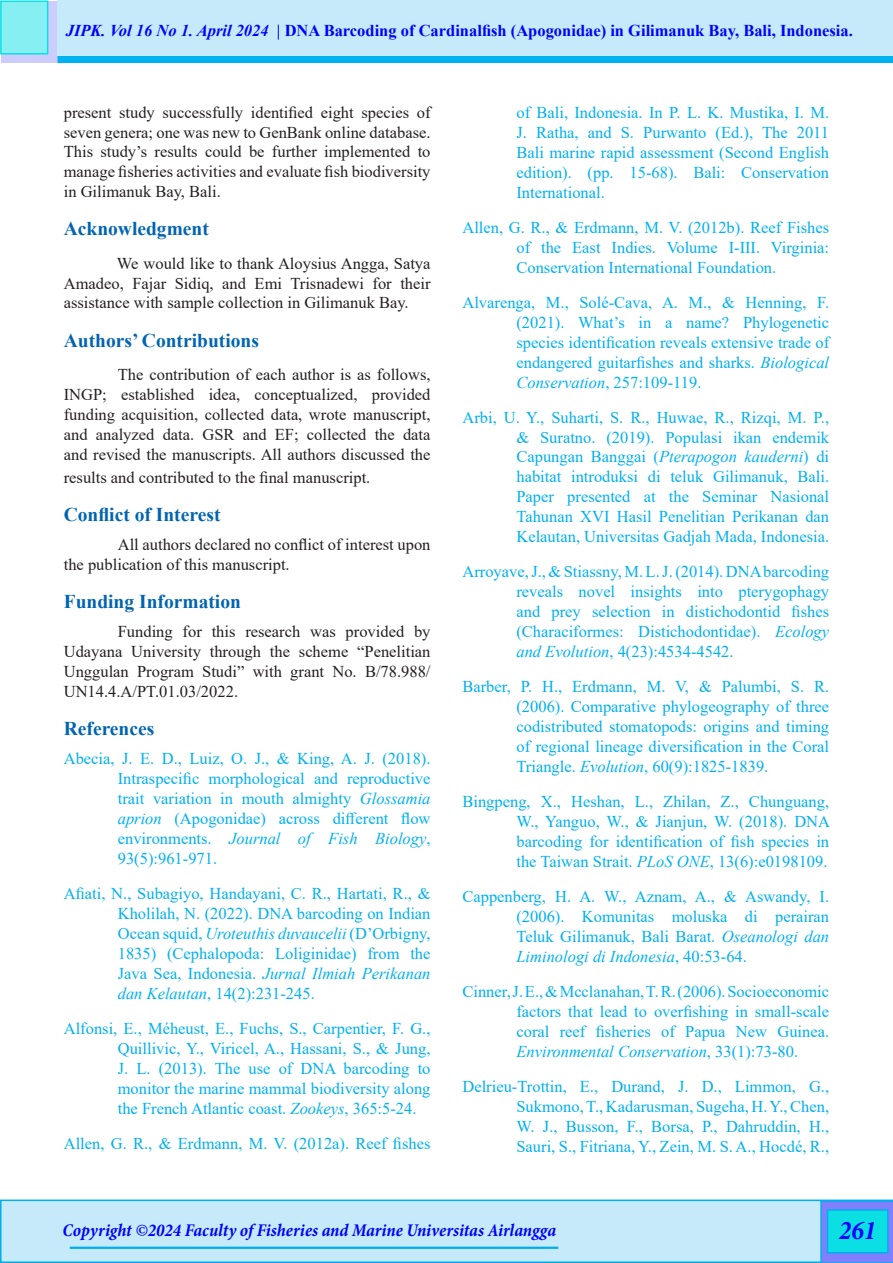
<style>
.page{position:relative;width:893px;height:1263px;background:#fff}
.page>*{position:absolute;margin:0;border:0;box-sizing:border-box;transform-origin:0 0}
.t1{font:italic 700 condensed 27px "Minion Pro";color:#00f}
.t2{font:700 19.5px "Times New Roman";color:#0164b2}
.t3{font:italic 700 condensed 18px "Minion Pro";letter-spacing:-.005em;color:#00f}
.t4{font:16.5px/20px "Times New Roman";color:#00b0f0;text-align:justify}
.t5{font:16.5px/19.8px "Times New Roman";color:#231f20;text-align:justify}
.t6{font:700 16.5px "Times New Roman";color:#00f}
.s1{font-style:italic}
</style>
<div class="page">
<div style="left:1px;top:1px;width:57px;height:62px;background:#ccf"></div>
<div style="left:1px;top:1px;width:47px;height:53px;background:#86eff1"></div>
<div style="left:0;top:0;width:48px;height:55px;border:2px solid #0cdfe4"></div>
<div style="left:1px;top:1200px;width:891px;height:62px;background:#c6eafa"></div>
<div style="left:0;top:1199px;width:893px;height:64px;border:2px solid #00aeef"></div>
<svg style="left:820px;top:1200px;width:73px;height:63px;background:#6a88fc"></svg>
<div style="left:827px;top:1210px;width:61px;height:43px;background:#0cdfe4"></div>
<div style="left:827px;top:1209px;width:62px;height:44px;border:2px solid #00aeef"></div>
<hr style="left:70px;top:1246px;width:488px;height:3px;background:#00aeef">
<div style="left:58px;top:56px;width:835px;height:7px;background:#00b0f0"></div>
<div style="left:58px;top:0;width:835px;height:56px;background:#c6eafa"></div>
<p class="t6" style="left:66px;top:19px;width:789px"><span class="s1">JIPK. Vol 16 No 1. April 2024</span> | DNA Barcoding of Cardinalfish (Apogonidae) in Gilimanuk Bay, Bali, Indonesia.</p>
<p class="t5" style="left:64px;top:102px;width:368px">present study successfully identified eight species of seven genera; one was new to GenBank online database.<br>This study’s results could be further implemented to manage fisheries activities and evaluate fish biodiversity in Gilimanuk Bay, Bali.</p>
<p class="t2" style="left:64px;top:215px;width:147px">Acknowledgment</p>
<p class="t5" style="left:64px;top:253px;width:368px;text-indent:53px">We would like to thank Aloysius Angga, Satya Amadeo, Fajar Sidiq, and Emi Trisnadewi for their assistance with sample collection in Gilimanuk Bay.</p>
<p class="t2" style="left:64px;top:326px;width:197px">Authors’ Contributions</p>
<p class="t5" style="left:64px;top:364px;width:368px;text-indent:54px">The contribution of each author is as follows, INGP; established idea, conceptualized, provided funding acquisition, collected data, wrote manuscript, and analyzed data. GSR and EF; collected the data and revised the manuscripts. All authors discussed the</p>
<p class="t5" style="left:64px;top:467px;width:308px">results and contributed to the final manuscript.</p>
<p class="t2" style="left:64px;top:501px;width:158px">Conflict of Interest</p>
<p class="t5" style="left:64px;top:534px;width:368px;text-indent:54px">All authors declared no conflict of interest upon the publication of this manuscript.</p>
<p class="t2" style="left:64px;top:588px;width:179px">Funding Information</p>
<p class="t5" style="left:64px;top:621px;width:368px;text-indent:54px">Funding for this research was provided by Udayana University through the scheme “Penelitian Unggulan Program Studi” with grant No. B/78.988/ UN14.4.A/PT.01.03/2022.</p>
<p class="t2" style="left:64px;top:714px;width:92px">References</p>
<p class="t4" style="left:118px;top:748px;width:314px;text-indent:-54px">Abecia, J. E. D., Luiz, O. J., &amp; King, A. J. (2018).<br>Intraspecific morphological and reproductive trait variation in mouth almighty <span class="s1">Glossamia aprion</span> (Apogonidae) across different flow environments. <span class="s1">Journal of Fish Biology</span>, 93(5):961-971.</p>
<p class="t4" style="left:118px;top:883px;width:314px;text-indent:-54px">Afiati, N., Subagiyo, Handayani, C. R., Hartati, R., &amp; Kholilah, N. (2022). DNA barcoding on Indian Ocean squid, <span class="s1">Uroteuthis duvaucelii</span> (D’Orbigny, 1835) (Cephalopoda: Loliginidae) from the Java Sea, Indonesia. <span class="s1">Jurnal Ilmiah Perikanan dan Kelautan</span>, 14(2):231-245.</p>
<p class="t4" style="left:118px;top:1018px;width:314px;text-indent:-54px">Alfonsi, E., Méheust, E., Fuchs, S., Carpentier, F. G., Quillivic, Y., Viricel, A., Hassani, S., &amp; Jung, J. L. (2013). The use of DNA barcoding to monitor the marine mammal biodiversity along the French Atlantic coast. <span class="s1">Zookeys</span>, 365:5-24.</p>
<p class="t4" style="left:64px;top:1132px;width:368px">Allen, G. R., &amp; Erdmann, M. V. (2012a). Reef fishes</p>
<p class="t4" style="left:516px;top:102px;width:314px">of Bali, Indonesia. In P. L. K. Mustika, I. M.<br>J. Ratha, and S. Purwanto (Ed.), The 2011<br>Bali marine rapid assessment (Second English edition). (pp. 15-68). Bali: Conservation International.</p>
<p class="t4" style="left:516px;top:217px;width:314px;text-indent:-54px">Allen, G. R., &amp; Erdmann, M. V. (2012b). Reef Fishes of the East Indies. Volume I-III. Virginia:<br>Conservation International Foundation.</p>
<p class="t4" style="left:516px;top:292px;width:314px;text-indent:-54px">Alvarenga, M., Solé-Cava, A. M., &amp; Henning, F. (2021). What’s in a name? Phylogenetic species identification reveals extensive trade of endangered guitarfishes and sharks. <span class="s1">Biological Conservation</span>, 257:109-119.</p>
<p class="t4" style="left:516px;top:406px;width:314px;text-indent:-54px">Arbi, U. Y., Suharti, S. R., Huwae, R., Rizqi, M. P., &amp; Suratno. (2019). Populasi ikan endemik Capungan Banggai (<span class="s1">Pterapogon kauderni</span>) di habitat introduksi di teluk Gilimanuk, Bali.<br>Paper presented at the Seminar Nasional Tahunan XVI Hasil Penelitian Perikanan dan Kelautan, Universitas Gadjah Mada, Indonesia.</p>
<p class="t4" style="left:516px;top:561px;width:314px;text-indent:-54px">Arroyave, J., &amp; Stiassny, M. L. J. (2014). DNA barcoding reveals novel insights into pterygophagy and prey selection in distichodontid fishes (Characiformes: Distichodontidae). <span class="s1">Ecology and Evolution</span>, 4(23):4534-4542.</p>
<p class="t4" style="left:516px;top:676px;width:314px;text-indent:-54px">Barber, P. H., Erdmann, M. V, &amp; Palumbi, S. R. (2006). Comparative phylogeography of three codistributed stomatopods: origins and timing of regional lineage diversification in the Coral Triangle. <span class="s1">Evolution</span>, 60(9):1825-1839.</p>
<p class="t4" style="left:516px;top:791px;width:315px;text-indent:-54px">Bingpeng, X., Heshan, L., Zhilan, Z., Chunguang, W., Yanguo, W., &amp; Jianjun, W. (2018). DNA barcoding for identification of fish species in the Taiwan Strait. <span class="s1">PLoS ONE</span>, 13(6):e0198109.</p>
<p class="t4" style="left:516px;top:886px;width:314px;text-indent:-54px">Cappenberg, H. A. W., Aznam, A., &amp; Aswandy, I. (2006). Komunitas moluska di perairan Teluk Gilimanuk, Bali Barat. <span class="s1">Oseanologi dan Liminologi di Indonesia</span>, 40:53-64.</p>
<p class="t4" style="left:516px;top:981px;width:314px;text-indent:-54px">Cinner, J. E., &amp; Mcclanahan, T. R. (2006). Socioeconomic factors that lead to overfishing in small-scale coral reef fisheries of Papua New Guinea.<br><span class="s1">Environmental Conservation</span>, 33(1):73-80.</p>
<p class="t4" style="left:516px;top:1076px;width:314px;text-indent:-54px">Delrieu-Trottin, E., Durand, J. D., Limmon, G., Sukmono, T., Kadarusman, Sugeha, H. Y., Chen, W. J., Busson, F., Borsa, P., Dahruddin, H., Sauri, S., Fitriana, Y., Zein, M. S. A., Hocdé, R.,</p>
<p class="t3" style="left:63px;top:1217px;width:495px">Copyright ©2024 Faculty of Fisheries and Marine Universitas Airlangga</p>
<p class="t1" style="left:839px;top:1212px;width:39px">261</p>
</div>
